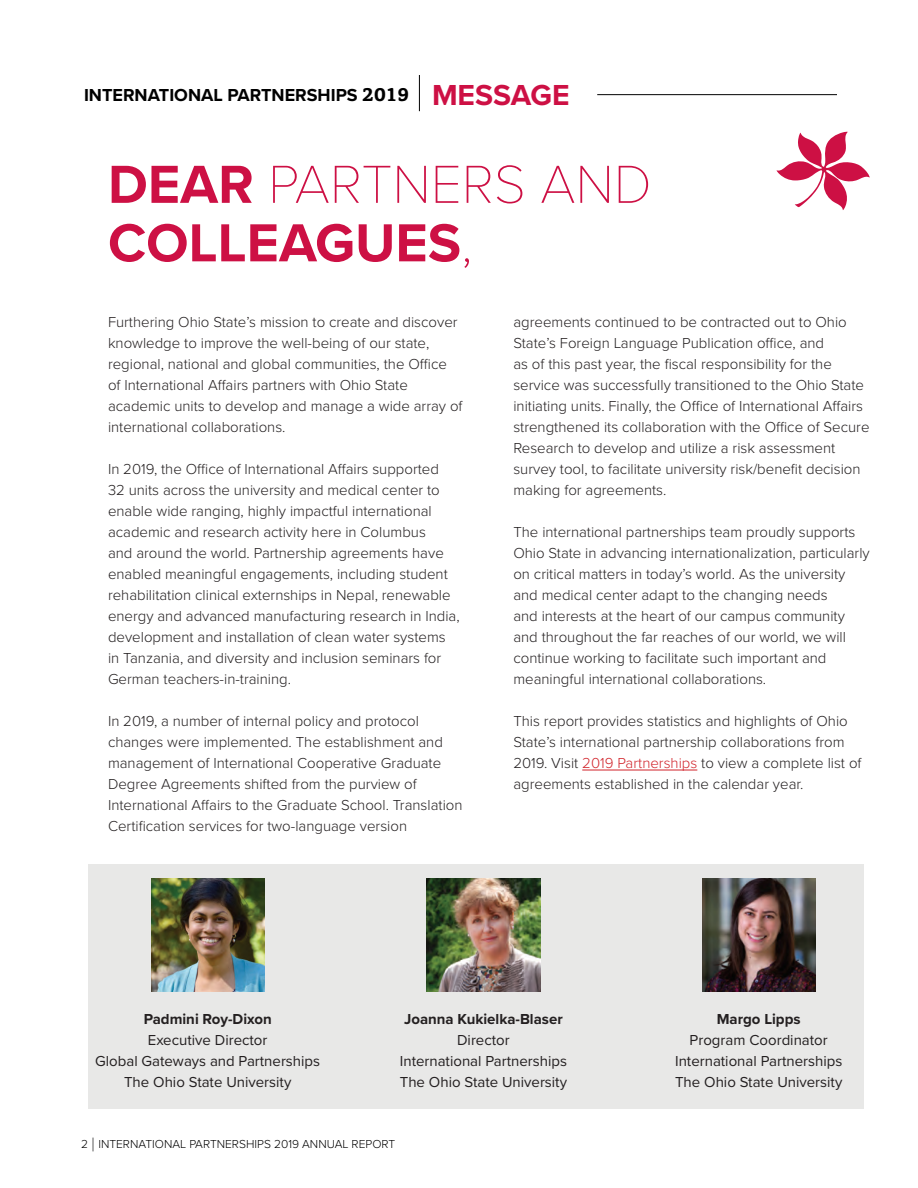
<style>
.page{position:relative;width:918px;height:1188px;background:#fff}
.page>*{position:absolute;margin:0;border:0;box-sizing:border-box;transform-origin:0 0}
.t1{font:100 55.5px "Proxima Nova T";color:#cd1044}
.t2{font:700 55.5px "Proxima Nova";color:#cd1044}
.t3{font:700 30px "Proxima Nova";color:#cd1044}
.t4{font:700 18px "Proxima Nova";color:#000}
.t5{font:300 15px/21px "Proxima Nova";color:#231f20}
.t6{font:15px/21px "Proxima Nova";color:#231f20;text-align:center}
.t7{font:700 15px "Proxima Nova";color:#231f20}
.t8{font:300 12px "Proxima Nova";color:#000}
.s1{font-family:"Capita";font-size:19.5px}
.s2{font-family:"Proxima Nova";font-weight:700}
.s3{font-family:"Proxima Nova T";font-weight:100}
.s4{color:#d1232a}
.s5{font-family:"Proxima Nova T";font-weight:100;font-size:19.5px}
</style>
<div class="page">
<svg style="left:777px;top:132px;width:93px;height:78px"></svg>
<div style="left:89px;top:864px;width:775px;height:244px;background:#e8e8e7"></div>
<img style="left:151px;top:878px;width:113px;height:113px">
<img style="left:427px;top:878px;width:113px;height:113px">
<img style="left:702px;top:878px;width:113px;height:113px">
<hr style="left:597px;top:94px;width:240px;height:1px;background:#000">
<hr style="left:419px;top:75px;width:1px;height:36px;background:#000">
<hr style="left:582px;top:770px;width:115px;height:1px;background:#d1232a">
<p class="t4" style="left:84px;top:82px;width:327px">INTERNATIONAL PARTNERSHIPS <span class="s1">2019</span></p>
<h2 class="t3" style="left:432px;top:72px;width:139px">MESSAGE</h2>
<h1 class="t1" style="left:108px;top:143px;width:545px"><span class="s2">DEAR</span> PARTNERS AND</h1>
<h1 class="t2" style="left:108px;top:201px;width:366px">COLLEAGUES<span class="s3">,</span></h1>
<p class="t5" style="left:108px;top:310px;width:356px">Furthering Ohio State’s mission to create and discover knowledge to improve the well-being of our state, regional, national and global communities, the Office of International Affairs partners with Ohio State academic units to develop and manage a wide array of international collaborations.</p>
<p class="t5" style="left:108px;top:457px;width:353px">In 2019, the Office of International Affairs supported<br>32 units across the university and medical center to enable wide ranging, highly impactful international academic and research activity here in Columbus<br>and around the world. Partnership agreements have enabled meaningful engagements, including student rehabilitation clinical externships in Nepal, renewable energy and advanced manufacturing research in India, development and installation of clean water systems in Tanzania, and diversity and inclusion seminars for German teachers-in-training.</p>
<p class="t5" style="left:108px;top:709px;width:356px">In 2019, a number of internal policy and protocol changes were implemented. The establishment and management of International Cooperative Graduate Degree Agreements shifted from the purview of International Affairs to the Graduate School. Translation Certification services for two-language version</p>
<p class="t5" style="left:513px;top:310px;width:358px">agreements continued to be contracted out to Ohio State’s Foreign Language Publication office, and<br>as of this past year, the fiscal responsibility for the service was successfully transitioned to the Ohio State initiating units. Finally, the Office of International Affairs strengthened its collaboration with the Office of Secure Research to develop and utilize a risk assessment survey tool, to facilitate university risk/benefit decision making for agreements.</p>
<p class="t5" style="left:513px;top:520px;width:358px">The international partnerships team proudly supports Ohio State in advancing internationalization, particularly on critical matters in today’s world. As the university and medical center adapt to the changing needs<br>and interests at the heart of our campus community and throughout the far reaches of our world, we will continue working to facilitate such important and meaningful international collaborations.</p>
<p class="t5" style="left:513px;top:709px;width:350px">This report provides statistics and highlights of Ohio State’s international partnership collaborations from 2019. Visit <span class="s4">2019 Partnerships</span> to view a complete list of agreements established in the calendar year.</p>
<p class="t7" style="left:144px;top:1008px;width:129px">Padmini Roy-Dixon</p>
<p class="t6" style="left:95px;top:1029px;width:226px">Executive Director<br>Global Gateways and Partnerships<br>The Ohio State University</p>
<p class="t7" style="left:404px;top:1008px;width:160px">Joanna Kukielka-Blaser</p>
<p class="t6" style="left:400px;top:1029px;width:169px">Director<br>International Partnerships<br>The Ohio State University</p>
<p class="t8" style="left:81px;top:1135px;width:316px">2 <span class="s5">|</span> INTERNATIONAL PARTNERSHIPS 2019 ANNUAL REPORT</p>
<p class="t7" style="left:717px;top:1008px;width:85px">Margo Lipps</p>
<p class="t6" style="left:675px;top:1029px;width:169px">Program Coordinator<br>International Partnerships<br>The Ohio State University</p>
</div>
